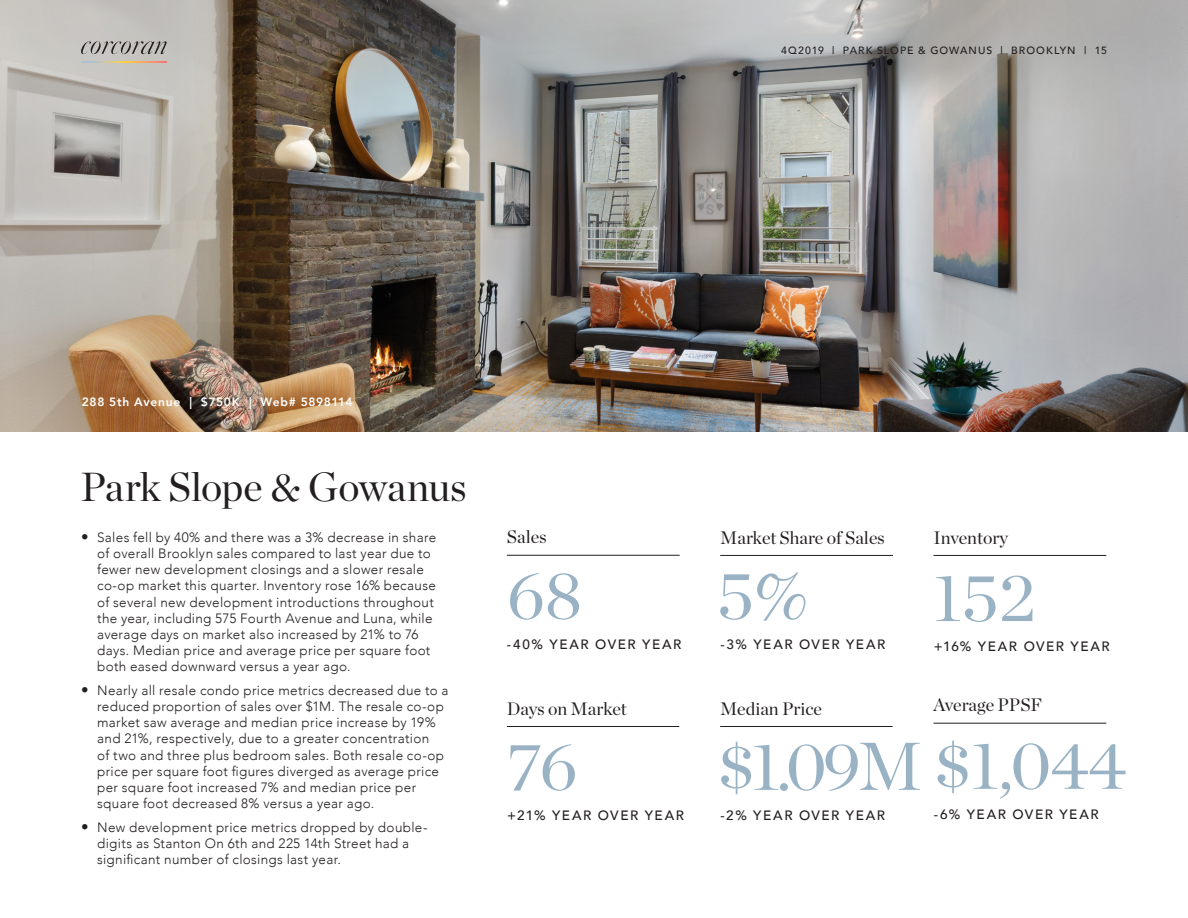
<style>
.page{position:relative;width:1188px;height:918px;background:#fff}
.page>*{position:absolute;margin:0;border:0;box-sizing:border-box;transform-origin:0 0}
.Caption_Right{font:67.5px "Chronicle Display";letter-spacing:-.01em;color:#99b3c5}
.BC{font:40.5px "Chronicle Display";letter-spacing:-.015em;color:#231f20}
.Caption_Right-2{font:18px "Chronicle Display";color:#231f20}
.BC-2{font:300 13.5px/16.2px "Avenir";letter-spacing:.025em;color:#231f20}
.Caption_Right-3{font:500 13.5px "Avenir";letter-spacing:.12em;color:#231f20}
.BC-3{font:800 12px "Avenir";letter-spacing:.055em;color:#fff}
.Caption_Right-4{font:500 10.5px "Avenir";letter-spacing:.1em;color:#231f20}
.s1{font-size:15px}
</style>
<div class="page">
<img style="left:0;top:0;width:1188px;height:432px">
<svg style="left:81px;top:41px;width:86px;height:13px"></svg>
<svg style="left:81px;top:61px;width:86px;height:2px"></svg>
<hr style="left:507px;top:555px;width:173px;height:1px;background:#231f20">
<hr style="left:720px;top:555px;width:173px;height:1px;background:#231f20">
<hr style="left:934px;top:555px;width:172px;height:1px;background:#231f20">
<hr style="left:720px;top:726px;width:173px;height:1px;background:#231f20">
<hr style="left:934px;top:723px;width:172px;height:1px;background:#231f20">
<hr style="left:507px;top:726px;width:172px;height:1px;background:#231f20">
<p class="Caption_Right-4" style="left:781px;top:41px;width:327px">4Q2019 | PARK SLOPE &amp; GOWANUS | BROOKLYN | 15</p>
<p class="BC-3" style="left:82px;top:393px;width:272px">288 5th Avenue | $750K | Web# 5898114</p>
<p class="BC" style="left:81px;top:456px;width:388px">Park Slope &amp; Gowanus</p>
<p class="BC-2" style="left:97px;top:529px;width:341px;text-indent:-16px"><span class="s1">•</span> Sales fell by 40% and there was a 3% decrease in share of overall Brooklyn sales compared to last year due to fewer new development closings and a slower resale co-op market this quarter. Inventory rose 16% because of several new development introductions throughout the year, including 575 Fourth Avenue and Luna, while average days on market also increased by 21% to 76 days. Median price and average price per square foot both eased downward versus a year ago.</p>
<p class="BC-2" style="left:97px;top:682px;width:353px;text-indent:-16px"><span class="s1">•</span> Nearly all resale condo price metrics decreased due to a reduced proportion of sales over $1M. The resale co-op market saw average and median price increase by 19% and 21%, respectively, due to a greater concentration<br>of two and three plus bedroom sales. Both resale co-op price per square foot figures diverged as average price per square foot increased 7% and median price per square foot decreased 8% versus a year ago.</p>
<p class="BC-2" style="left:97px;top:819px;width:332px;text-indent:-16px"><span class="s1">•</span> New development price metrics dropped by double&shy;digits as Stanton On 6th and 225 14th Street had a significant number of closings last year.</p>
<p class="Caption_Right-2" style="left:507px;top:523px;width:41px">Sales</p>
<p class="Caption_Right" style="left:507px;top:543px;width:76px">68</p>
<p class="Caption_Right-3" style="left:507px;top:632px;width:176px">-40% YEAR OVER YEAR</p>
<p class="Caption_Right-2" style="left:507px;top:694px;width:121px">Days on Market</p>
<p class="Caption_Right" style="left:507px;top:715px;width:72px">76</p>
<p class="Caption_Right-3" style="left:507px;top:804px;width:178px">+21% YEAR OVER YEAR</p>
<p class="Caption_Right-2" style="left:720px;top:524px;width:166px">Market Share of Sales</p>
<p class="Caption_Right" style="left:717px;top:544px;width:93px">5%</p>
<p class="Caption_Right-3" style="left:721px;top:633px;width:166px">-3% YEAR OVER YEAR</p>
<p class="Caption_Right-2" style="left:934px;top:524px;width:76px">Inventory</p>
<p class="Caption_Right" style="left:934px;top:546px;width:103px">152</p>
<p class="Caption_Right-3" style="left:934px;top:635px;width:177px">+16% YEAR OVER YEAR</p>
<p class="Caption_Right-2" style="left:934px;top:691px;width:110px">Average PPSF</p>
<p class="Caption_Right-2" style="left:720px;top:694px;width:103px">Median Price</p>
<p class="Caption_Right" style="left:717px;top:714px;width:411px">$1.09M $1,044</p>
<p class="Caption_Right-3" style="left:721px;top:804px;width:166px">-2% YEAR OVER YEAR</p>
<p class="Caption_Right-3" style="left:934px;top:803px;width:166px">-6% YEAR OVER YEAR</p>
</div>
